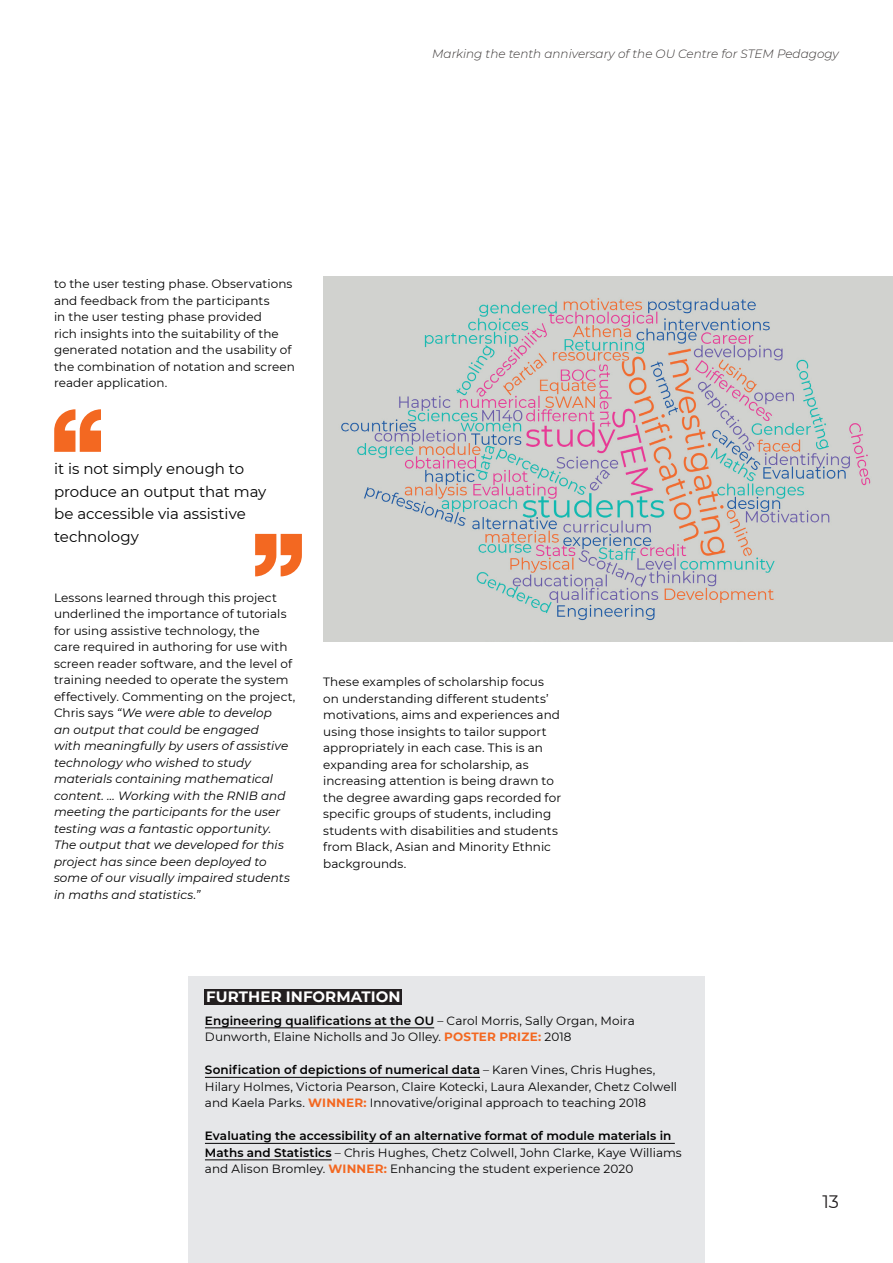
<style>
.page{position:relative;width:893px;height:1263px;background:#fff}
.page>*{position:absolute;margin:0;border:0;box-sizing:border-box;transform-origin:0 0}
.t1{font:18px "Montserrat";color:#231f20}
.t2{font:15px/22.5px "Montserrat";color:#010101}
.t3{font:700 15px "Montserrat";letter-spacing:.005em;color:#fff}
.t4{font:12px/16.5px "Montserrat";letter-spacing:.005em;color:#010101}
.t5{font:italic 12px/16.5px "Montserrat";letter-spacing:.005em;color:#010101}
.t6{font:italic 300 12px "Montserrat";color:#393534}
.s1{font-style:normal}
.s2{font-weight:600}
.s3{font-weight:700;color:#f36821}
</style>
<div class="page">
<div style="left:188px;top:977px;width:517px;height:286px;background:#e6e7e9"></div>
<hr style="left:205px;top:1027px;width:229px;height:1px;background:#010101">
<hr style="left:205px;top:1077px;width:275px;height:1px;background:#010101">
<hr style="left:205px;top:1143px;width:470px;height:1px;background:#010101">
<hr style="left:205px;top:1159px;width:127px;height:1px;background:#010101">
<div style="left:205px;top:989px;width:197px;height:15px;background:#231f20"></div>
<svg style="left:54px;top:409px;width:47px;height:43px"></svg>
<svg style="left:255px;top:534px;width:47px;height:42px"></svg>
<img style="left:323px;top:276px;width:570px;height:365px">
<p class="t6" style="left:432px;top:46px;width:408px">Marking the tenth anniversary of the OU Centre for STEM Pedagogy</p>
<p class="t4" style="left:54px;top:275px;width:243px">to the user testing phase. Observations and feedback from the participants<br>in the user testing phase provided<br>rich insights into the suitability of the generated notation and the usability of the combination of notation and screen reader application.</p>
<p class="t2" style="left:54px;top:457px;width:214px">it is not simply enough to produce an output that may be accessible via assistive technology</p>
<p class="t5" style="left:54px;top:589px;width:243px"><span class="s1">Lessons learned through this project underlined the importance of tutorials for using assistive technology, the<br>care required in authoring for use with screen reader software, and the level of training needed to operate the system effectively. Commenting on the project, Chris says</span> “We were able to develop<br>an output that could be engaged<br>with meaningfully by users of assistive technology who wished to study materials containing mathematical content. … Working with the RNIB and meeting the participants for the user testing was a fantastic opportunity.<br>The output that we developed for this project has since been deployed to some of our visually impaired students in maths and statistics.”</p>
<p class="t4" style="left:323px;top:673px;width:240px">These examples of scholarship focus on understanding different students’ motivations, aims and experiences and using those insights to tailor support appropriately in each case. This is an expanding area for scholarship, as increasing attention is being drawn to the degree awarding gaps recorded for specific groups of students, including students with disabilities and students from Black, Asian and Minority Ethnic backgrounds.</p>
<p class="t3" style="left:206px;top:986px;width:196px">FURTHER INFORMATION</p>
<p class="t4" style="left:205px;top:1012px;width:431px"><span class="s2">Engineering qualifications at the OU</span> – Carol Morris, Sally Organ, Moira<br>Dunworth, Elaine Nicholls and Jo Olley. <span class="s3">POSTER PRIZE:</span> 2018</p>
<p class="t4" style="left:205px;top:1061px;width:474px"><span class="s2">Sonification of depictions of numerical data</span> – Karen Vines, Chris Hughes,<br>Hilary Holmes, Victoria Pearson, Claire Kotecki, Laura Alexander, Chetz Colwell and Kaela Parks. <span class="s3">WINNER:</span> Innovative/original approach to teaching 2018</p>
<p class="t4" style="left:205px;top:1127px;width:478px"><span class="s2">Evaluating the accessibility of an alternative format of module materials in<br>Maths and Statistics</span> – Chris Hughes, Chetz Colwell, John Clarke, Kaye Williams and Alison Bromley. <span class="s3">WINNER:</span> Enhancing the student experience 2020</p>
<h1 class="t1" style="left:822px;top:1189px;width:18px">13</h1>
</div>
